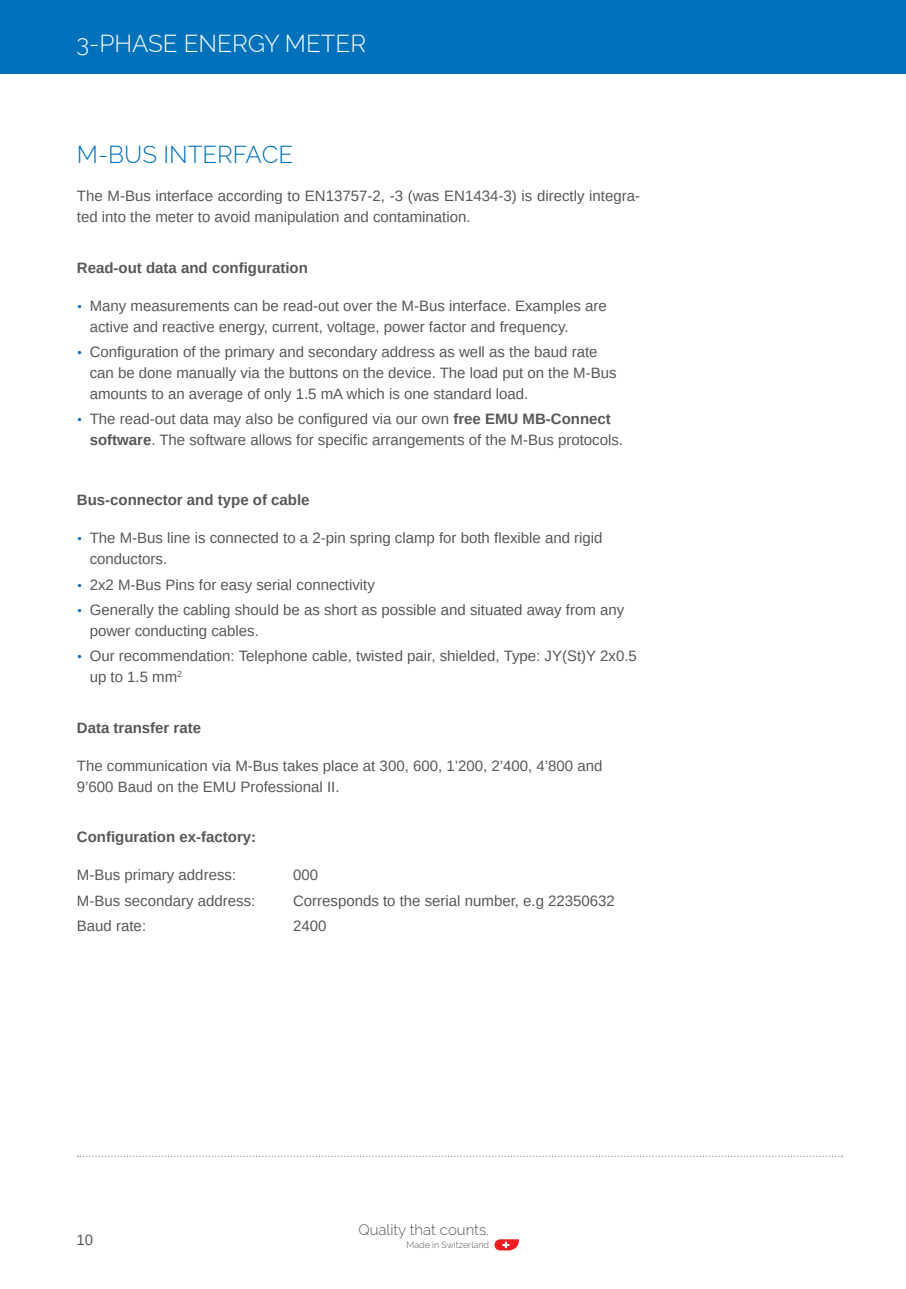
<style>
.page{position:relative;width:906px;height:1289px;background:#fff}
.page>*{position:absolute;margin:0;border:0;box-sizing:border-box;transform-origin:0 0}
.t1{font:300 24px "Raleway";color:#fff}
.t2{font:300 24px "Raleway";color:#0072bc}
.t3{font:15px/21px "Arimo";color:#57585a}
.t4{font:700 15px "Arimo";color:#57585a}
.t5{font:300 15px "Raleway";color:#57585a}
.t6{font:300 9px "Raleway";color:#57585a}
.s1{font-family:"Rubik";color:#0072bc}
.s2{font-weight:700}
</style>
<div class="page">
<div style="left:0;top:0;width:906px;height:74px;background:#0072bc"></div>
<svg style="left:494px;top:1239px;width:25px;height:11px"></svg>
<svg style="left:77px;top:1155px;width:765px;height:2px"></svg>
<h1 class="t1" style="left:77px;top:30px;width:291px">3-phase Energy Meter</h1>
<h1 class="t2" style="left:77px;top:140px;width:214px">M-Bus interface</h1>
<p class="t3" style="left:77px;top:185px;width:565px">The M-Bus interface according to EN13757-2, -3 (was EN1434-3) is directly integra&shy;ted into the meter to avoid manipulation and contamination.</p>
<p class="t4" style="left:77px;top:259px;width:232px">Read-out data and configuration</p>
<p class="t3" style="left:90px;top:295px;width:518px;text-indent:-13px"><span class="s1">•</span> Many measurements can be read-out over the M-Bus interface. Examples are active and reactive energy, current, voltage, power factor and frequency.</p>
<p class="t3" style="left:90px;top:341px;width:528px;text-indent:-13px"><span class="s1">•</span> Configuration of the primary and secondary address as well as the baud rate can be done manually via the buttons on the device. The load put on the M-Bus amounts to an average of only 1.5 mA which is one standard load.</p>
<p class="t3" style="left:90px;top:408px;width:535px;text-indent:-13px"><span class="s1">•</span> The read-out data may also be configured via our own <span class="s2">free EMU MB-Connect software</span>. The software allows for specific arrangements of the M-Bus protocols.</p>
<p class="t4" style="left:77px;top:492px;width:234px">Bus-connector and type of cable</p>
<p class="t3" style="left:90px;top:528px;width:514px;text-indent:-13px"><span class="s1">•</span> The M-Bus line is connected to a 2-pin spring clamp for both flexible and rigid conductors.</p>
<p class="t3" style="left:77px;top:574px;width:299px"><span class="s1">•</span> 2x2 M-Bus Pins for easy serial connectivity</p>
<p class="t3" style="left:90px;top:599px;width:536px;text-indent:-13px"><span class="s1">•</span> Generally the cabling should be as short as possible and situated away from any power conducting cables.</p>
<p class="t3" style="left:90px;top:645px;width:548px;text-indent:-13px"><span class="s1">•</span> Our recommendation: Telephone cable, twisted pair, shielded, Type: JY(St)Y 2x0.5 up to 1.5 mm<sup>2</sup></p>
<p class="t4" style="left:77px;top:719px;width:126px">Data transfer rate</p>
<p class="t3" style="left:77px;top:755px;width:527px">The communication via M-Bus takes place at 300, 600, 1’200, 2’400, 4’800 and<br>9’600 Baud on the EMU Professional II.</p>
<p class="t4" style="left:77px;top:829px;width:181px">Configuration ex-factory:</p>
<p class="t3" style="left:77px;top:864px;width:161px">M-Bus primary address:</p>
<p class="t3" style="left:293px;top:864px;width:27px">000</p>
<p class="t3" style="left:77px;top:890px;width:180px">M-Bus secondary address:</p>
<p class="t3" style="left:293px;top:890px;width:323px">Corresponds to the serial number, e.g 22350632</p>
<p class="t3" style="left:77px;top:915px;width:71px">Baud rate:</p>
<p class="t3" style="left:293px;top:915px;width:35px">2400</p>
<p class="t3" style="left:77px;top:1229px;width:18px">10</p>
<p class="t5" style="left:358px;top:1220px;width:132px">Quality that counts.</p>
<p class="t6" style="left:406px;top:1239px;width:84px">Made in Switzerland</p>
</div>
